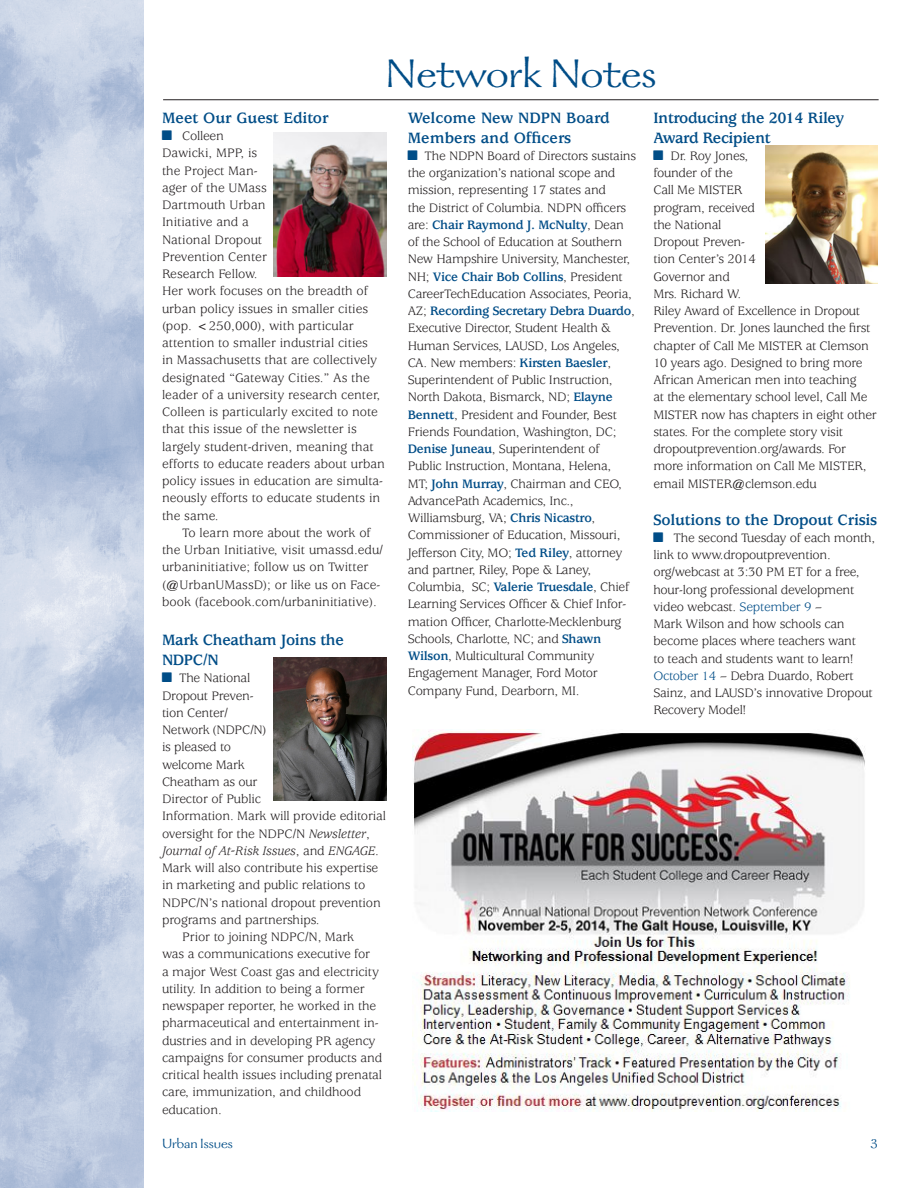
<style>
.page{position:relative;width:918px;height:1188px;background:#fff}
.page>*{position:absolute;margin:0;border:0;box-sizing:border-box;transform-origin:0 0}
.t1{font:45px "Galahad";color:#004d87}
.t2{font:700 16.5px/19.8px "Usherwood";letter-spacing:-.02em;color:#004d87}
.t3{font:700 16.5px/19.8px "Usherwood";color:#004d87}
.t4{font:15px "Galahad";color:#004d87}
.t5{font:13.5px/17.2px "Usherwood";letter-spacing:-.02em;color:#231f20}
.t6{font:13.5px/17.2px "Usherwood";color:#231f20}
.t7{font:italic 13.5px "Usherwood";letter-spacing:-.01em;color:#231f20}
.s1{font-weight:700;color:#004d87}
.s2{font-style:italic}
.s3{font-style:normal}
.s4{color:#004d87}
</style>
<div class="page">
<img style="left:0;top:0;width:143px;height:1188px">
<img style="left:413px;top:729px;width:452px;height:383px">
<hr style="left:163px;top:99px;width:716px;height:1px;background:#231f20">
<img style="left:274px;top:133px;width:112px;height:143px">
<img style="left:273px;top:658px;width:113px;height:143px">
<img style="left:765px;top:146px;width:112px;height:138px">
<h1 class="t1" style="left:385px;top:50px;width:273px">Network Notes</h1>
<p class="t3" style="left:408px;top:108px;width:203px">Welcome New NDPN Board<br>Members and Officers</p>
<p class="t5" style="left:408px;top:148px;width:230px;text-indent:17px">The NDPN Board of Directors sustains the organization’s national scope and mission, representing 17 states and<br>the District of Columbia. NDPN officers are: <span class="s1">Chair Raymond J. McNulty</span>, Dean of the School of Education at Southern New Hampshire University, Manchester, NH; <span class="s1">Vice Chair Bob Collins</span>, President CareerTechEducation Associates, Peoria, AZ; <span class="s1">Recording Secretary Debra Duardo</span>, Executive Director, Student Health &amp; Human Services, LAUSD, Los Angeles, CA. New members: <span class="s1">Kirsten Baesler</span>, Superintendent of Public Instruction, North Dakota, Bismarck, ND; <span class="s1">Elayne Bennett</span>, President and Founder, Best Friends Foundation, Washington, DC; <span class="s1">Denise Juneau</span>, Superintendent of Public Instruction, Montana, Helena,<br>MT; <span class="s1">John Murray</span>, Chairman and CEO, AdvancePath Academics, Inc., Williamsburg, VA; <span class="s1">Chris Nicastro</span>, Commissioner of Education, Missouri, Jefferson City, MO; <span class="s1">Ted Riley</span>, attorney and partner, Riley, Pope &amp; Laney, Columbia, SC; <span class="s1">Valerie Truesdale</span>, Chief Learning Services Officer &amp; Chief Infor&shy;mation Officer, Charlotte-Mecklenburg Schools, Charlotte, NC; and <span class="s1">Shawn Wilson</span>, Multicultural Community Engagement Manager, Ford Motor Company Fund, Dearborn, MI.</p>
<p class="t3" style="left:162px;top:108px;width:168px">Meet Our Guest Editor</p>
<p class="t6" style="left:162px;top:128px;width:225px;text-indent:20px">Colleen<br>Dawicki, MPP, is<br>the Project Man-<br>ager of the UMass<br>Dartmouth Urban<br>Initiative and a<br>National Dropout<br>Prevention Center<br>Research Fellow.<br>Her work focuses on the breadth of urban policy issues in smaller cities (pop. &lt;250,000), with particular attention to smaller industrial cities<br>in Massachusetts that are collectively designated “Gateway Cities.” As the leader of a university research center,<br>Colleen is particularly excited to note that this issue of the newsletter is largely student-driven, meaning that efforts to educate readers about urban policy issues in education are simulta&shy;neously efforts to educate students in the same.</p>
<p class="t6" style="left:162px;top:524px;width:223px;text-indent:20px">To learn more about the work of the Urban Initiative, visit umassd.edu/ urbaninitiative; follow us on Twitter (@UrbanUMassD); or like us on Face&shy;book (facebook.com/urbaninitiative).</p>
<p class="t2" style="left:162px;top:631px;width:183px">Mark Cheatham Joins the<br>NDPC/N</p>
<p class="t5" style="left:179px;top:670px;width:73px">The National</p>
<p class="t5" style="left:162px;top:687px;width:93px">Dropout Preven-</p>
<p class="t5" style="left:162px;top:705px;width:68px">tion Center/</p>
<p class="t5" style="left:162px;top:722px;width:106px">Network (NDPC/N)</p>
<p class="t5" style="left:162px;top:739px;width:71px">is pleased to</p>
<p class="t5" style="left:162px;top:756px;width:84px">welcome Mark</p>
<p class="t5" style="left:162px;top:774px;width:97px">Cheatham as our</p>
<p class="t5" style="left:162px;top:791px;width:101px">Director of Public</p>
<p class="t5" style="left:162px;top:808px;width:226px">Information. Mark will provide editorial</p>
<p class="t5" style="left:162px;top:825px;width:210px">oversight for the NDPC/N <span class="s2">Newsletter</span>,</p>
<p class="t7" style="left:162px;top:843px;width:219px">Journal of At-Risk Issues<span class="s3">, and</span> ENGAGE<span class="s3">.</span></p>
<p class="t5" style="left:162px;top:860px;width:218px">Mark will also contribute his expertise</p>
<p class="t5" style="left:162px;top:877px;width:205px">in marketing and public relations to</p>
<p class="t5" style="left:162px;top:894px;width:220px">NDPC/N’s national dropout prevention</p>
<p class="t5" style="left:162px;top:912px;width:159px">programs and partnerships.</p>
<p class="t5" style="left:182px;top:929px;width:173px">Prior to joining NDPC/N, Mark</p>
<p class="t5" style="left:162px;top:946px;width:210px">was a communications executive for</p>
<p class="t5" style="left:162px;top:963px;width:219px">a major West Coast gas and electricity</p>
<p class="t5" style="left:162px;top:981px;width:204px">utility. In addition to being a former</p>
<p class="t5" style="left:162px;top:998px;width:216px">newspaper reporter, he worked in the</p>
<p class="t5" style="left:162px;top:1015px;width:218px">pharmaceutical and entertainment in-</p>
<p class="t5" style="left:162px;top:1032px;width:215px">dustries and in developing PR agency</p>
<p class="t5" style="left:162px;top:1050px;width:222px">campaigns for consumer products and</p>
<p class="t5" style="left:162px;top:1067px;width:222px">critical health issues including prenatal</p>
<p class="t5" style="left:162px;top:1084px;width:201px">care, immunization, and childhood</p>
<p class="t5" style="left:162px;top:1101px;width:61px">education.</p>
<p class="t2" style="left:653px;top:108px;width:192px">Introducing the 2014 Riley<br>Award Recipient</p>
<p class="t5" style="left:653px;top:148px;width:225px;text-indent:17px">Dr. Roy Jones,<br>founder of the<br>Call Me MISTER<br>program, received<br>the National<br>Dropout Preven-<br>tion Center’s 2014<br>Governor and<br>Mrs. Richard W.<br>Riley Award of Excellence in Dropout<br>Prevention. Dr. Jones launched the first chapter of Call Me MISTER at Clemson<br>10 years ago. Designed to bring more<br>African American men into teaching<br>at the elementary school level, Call Me<br>MISTER now has chapters in eight other states. For the complete story visit dropoutprevention.org/awards. For more information on Call Me MISTER, email MISTER@clemson.edu</p>
<p class="t2" style="left:653px;top:510px;width:225px">Solutions to the Dropout Crisis</p>
<p class="t5" style="left:653px;top:530px;width:223px;text-indent:20px">The second Tuesday of each month, link to www.dropoutprevention. org/webcast at 3:30 PM ET for a free, hour-long professional development video webcast. <span class="s4">September 9</span> –<br>Mark Wilson and how schools can become places where teachers want<br>to teach and students want to learn!<br><span class="s4">October 14</span> – Debra Duardo, Robert<br>Sainz, and LAUSD’s innovative Dropout<br>Recovery Model!</p>
<p class="t4" style="left:162px;top:1136px;width:72px">Urban Issues</p>
<p class="t4" style="left:871px;top:1136px;width:8px">3</p>
</div>
